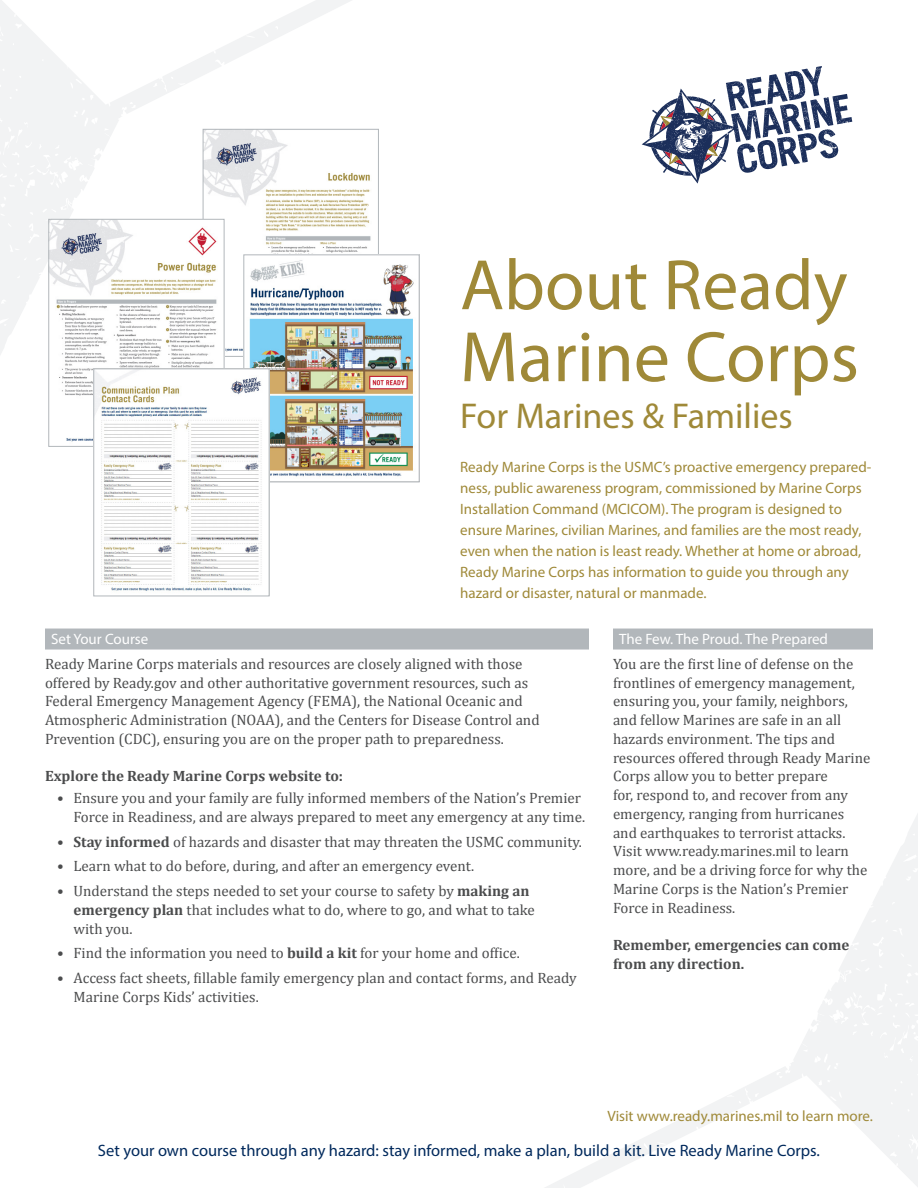
<style>
.page{position:relative;width:918px;height:1188px;background:#fff}
.page>*{position:absolute;margin:0;border:0;box-sizing:border-box;transform-origin:0 0}
.title_36_40_R{font:72px/72px "Myriad Pro";color:#9f8938}
.title_2{font:36px "Myriad Pro";color:#9f8938}
.t1{font:16.5px "Myriad Pro";color:#00295c}
.body1_10_12_5{font:15px/18.8px "Cambria";color:#4b4c4d}
.head_copy_10_14{font:15px/21px "Myriad Pro";color:#9f8938}
.body1_10_12_5-2{font:700 15px/18.8px "Cambria";color:#4b4c4d}
.head_rule_10_13{font:15px "Myriad Pro";color:#fff}
.s1{font-weight:700}
</style>
<div class="page">
<svg style="left:545px;top:814px;width:373px;height:374px"></svg>
<svg style="left:642px;top:66px;width:210px;height:118px"></svg>
<svg style="left:0;top:0;width:379px;height:368px"></svg>
<div style="left:613px;top:629px;width:260px;height:21px;background:#b2b7bb"></div>
<div style="left:45px;top:629px;width:544px;height:21px;background:#b2b7bb"></div>
<img style="left:205px;top:131px;width:172px;height:224px">
<div style="left:203px;top:129px;width:176px;height:228px;border:1px solid #b2b7bb"></div>
<img style="left:50px;top:221px;width:172px;height:221px">
<div style="left:48px;top:219px;width:176px;height:228px;border:1px solid #b2b7bb"></div>
<img style="left:245px;top:256px;width:169px;height:224px">
<div style="left:243px;top:254px;width:177px;height:228px;border:1px solid #b2b7bb"></div>
<img style="left:95px;top:370px;width:172px;height:221px">
<div style="left:93px;top:368px;width:176px;height:228px;border:1px solid #b2b7bb"></div>
<p class="title_36_40_R" style="left:460px;top:248px;width:400px">About Ready<br>Marine Corps</p>
<p class="title_2" style="left:460px;top:394px;width:334px">For Marines &amp; Families</p>
<p class="head_copy_10_14" style="left:460px;top:456px;width:413px">Ready Marine Corps is the USMC’s proactive emergency prepared&shy;ness, public awareness program, commissioned by Marine Corps Installation Command (MCICOM). The program is designed to ensure Marines, civilian Marines, and families are the most ready, even when the nation is least ready. Whether at home or abroad, Ready Marine Corps has information to guide you through any hazard or disaster, natural or manmade.</p>
<p class="head_rule_10_13" style="left:619px;top:630px;width:211px">The Few. The Proud. The Prepared</p>
<p class="body1_10_12_5" style="left:613px;top:654px;width:259px">You are the first line of defense on the frontlines of emergency management, ensuring you, your family, neighbors, and fellow Marines are safe in an all hazards environment. The tips and resources offered through Ready Marine Corps allow you to better prepare<br>for, respond to, and recover from any emergency, ranging from hurricanes and earthquakes to terrorist attacks.<br>Visit www.ready.marines.mil to learn more, and be a driving force for why the Marine Corps is the Nation’s Premier Force in Readiness.</p>
<p class="body1_10_12_5-2" style="left:613px;top:935px;width:238px">Remember, emergencies can come from any direction.</p>
<p class="head_rule_10_13" style="left:51px;top:630px;width:99px">Set Your Course</p>
<p class="body1_10_12_5" style="left:45px;top:654px;width:496px">Ready Marine Corps materials and resources are closely aligned with those offered by Ready.gov and other authoritative government resources, such as Federal Emergency Management Agency (FEMA), the National Oceanic and Atmospheric Administration (NOAA), and the Centers for Disease Control and Prevention (CDC), ensuring you are on the proper path to preparedness.</p>
<p class="body1_10_12_5-2" style="left:45px;top:766px;width:300px">Explore the Ready Marine Corps website to:</p>
<p class="body1_10_12_5" style="left:57px;top:789px;width:530px;text-align:right">• Ensure you and your family are fully informed members of the Nation’s Premier<br>Force in Readiness, and are always prepared to meet any emergency at any time.</p>
<p class="body1_10_12_5" style="left:57px;top:832px;width:526px">• <span class="s1">Stay informed</span> of hazards and disaster that may threaten the USMC community.</p>
<p class="body1_10_12_5" style="left:57px;top:857px;width:419px">• Learn what to do before, during, and after an emergency event.</p>
<p class="body1_10_12_5" style="left:74px;top:882px;width:463px;text-indent:-16px">• Understand the steps needed to set your course to safety by <span class="s1">making an emergency plan</span> that includes what to do, where to go, and what to take with you.</p>
<p class="body1_10_12_5" style="left:57px;top:944px;width:464px">• Find the information you need to <span class="s1">build a kit</span> for your home and office.</p>
<p class="body1_10_12_5" style="left:74px;top:969px;width:505px;text-indent:-16px">• Access fact sheets, fillable family emergency plan and contact forms, and Ready<br>Marine Corps Kids’ activities.</p>
<p class="head_copy_10_14" style="left:608px;top:1105px;width:267px">Visit www.ready.marines.mil to learn more.</p>
<p class="t1" style="left:98px;top:1140px;width:724px">Set your own course through any hazard: stay informed, make a plan, build a kit. Live Ready Marine Corps.</p>
</div>
